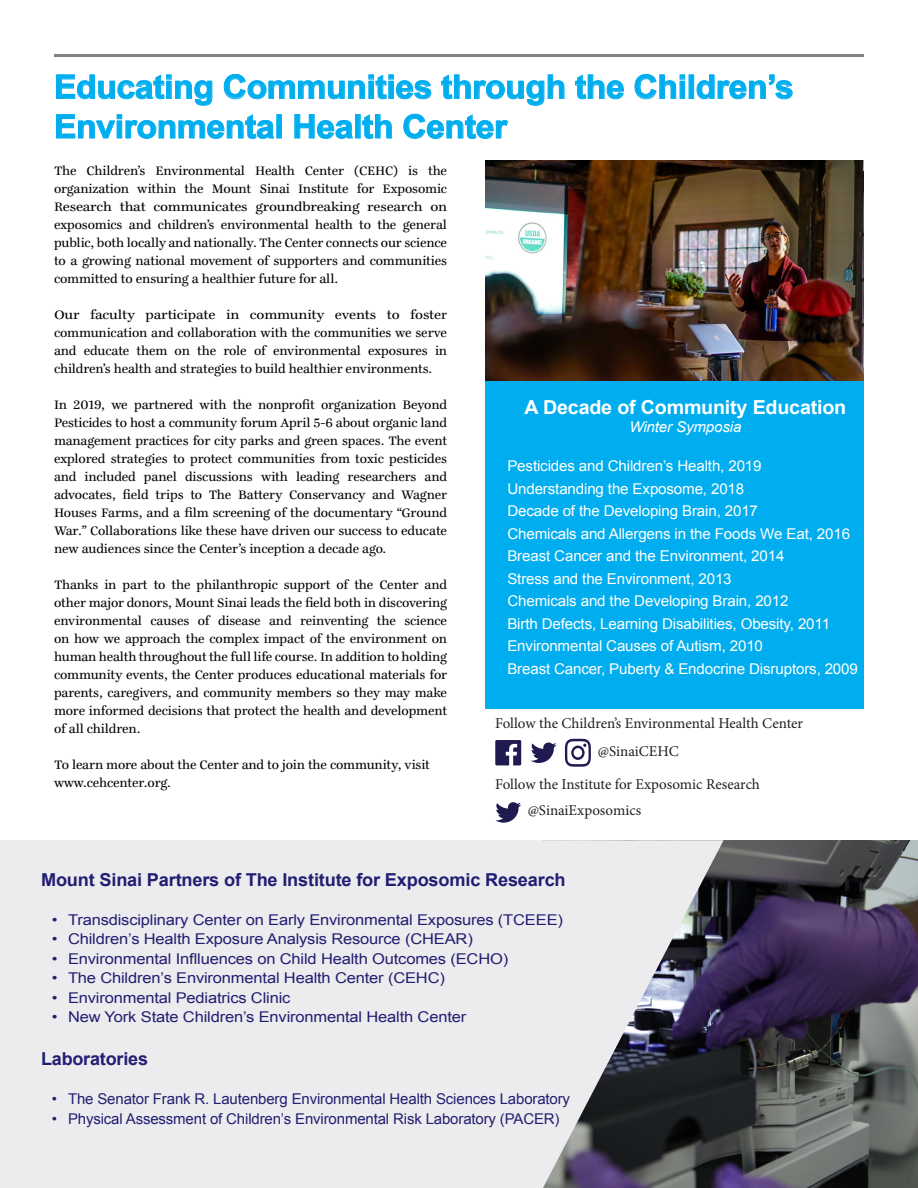
<style>
.page{position:relative;width:918px;height:1188px;background:#fff}
.page>*{position:absolute;margin:0;border:0;box-sizing:border-box;transform-origin:0 0}
.t1{font:700 32.7px "Arial";letter-spacing:-.01em;color:#00aeef}
.t2{font:700 19.35px "Arial";letter-spacing:-.01em;color:#fff}
.t3{font:700 17.85px "Arial";letter-spacing:-.01em;color:#221e72}
.t4{font:15px "Minion Pro";color:#231f20}
.t5{font:14.85px "Arial";letter-spacing:-.01em;color:#fff}
.t6{font:14.85px "Arial";letter-spacing:-.01em;color:#221e72;scale:1.11 1}
.t7{font:14.85px "Arial";letter-spacing:-.01em;color:#221e72}
.t8{font:italic 14.85px "Arial";letter-spacing:-.01em;color:#fff}
.t9{font:13.35px/18px "Ingeborg";letter-spacing:-.01em;color:#000;text-align:justify}
.t10{font:13.35px/18px "Ingeborg";letter-spacing:-.01em;color:#000;text-align:justify;scale:1.11 1}
</style>
<div class="page">
<div style="left:486px;top:380px;width:378px;height:328px;background:#00aeef"></div>
<hr style="left:54px;top:54px;width:810px;height:3px;background:#808285">
<img style="left:724px;top:840px;width:194px;height:348px">
<svg style="left:0;top:840px;width:724px;height:348px;background:#d5d5d8"></svg>
<svg style="left:56px;top:74px;width:157px;height:32px"></svg>
<svg style="left:224px;top:74px;width:208px;height:26px"></svg>
<svg style="left:441px;top:74px;width:124px;height:32px"></svg>
<svg style="left:575px;top:74px;width:49px;height:26px"></svg>
<svg style="left:634px;top:74px;width:51px;height:26px"></svg>
<div style="left:689px;top:75px;width:5px;height:24px;border:1px solid #00aeef"></div>
<svg style="left:696px;top:74px;width:97px;height:26px"></svg>
<svg style="left:56px;top:114px;width:219px;height:25px"></svg>
<div style="left:276px;top:114px;width:6px;height:24px;border:1px solid #00aeef"></div>
<svg style="left:294px;top:114px;width:59px;height:25px"></svg>
<div style="left:355px;top:114px;width:6px;height:24px;border:1px solid #00aeef"></div>
<svg style="left:362px;top:114px;width:30px;height:25px"></svg>
<svg style="left:403px;top:113px;width:106px;height:26px"></svg>
<img style="left:486px;top:160px;width:378px;height:220px">
<svg style="left:495px;top:740px;width:26px;height:25px"></svg>
<svg style="left:531px;top:743px;width:26px;height:20px"></svg>
<svg style="left:565px;top:739px;width:26px;height:28px"></svg>
<svg style="left:495px;top:802px;width:26px;height:21px"></svg>
<p class="t1" style="left:54px;top:65px;width:741px">Educating Communities through the Children’s</p>
<p class="t1" style="left:54px;top:105px;width:455px">Environmental Health Center</p>
<p class="t9" style="left:54px;top:162px;width:395px">The Children’s Environmental Health Center (CEHC) is the organization within the Mount Sinai Institute for Exposomic Research that communicates groundbreaking research on exposomics and children’s environmental health to the general public, both locally and nationally. The Center connects our science to a growing national movement of supporters and communities committed to ensuring a healthier future for all.</p>
<p class="t10" style="left:54px;top:306px;width:356px">Our faculty participate in community events to foster communication and collaboration with the communities we serve and educate them on the role of environmental exposures in children’s health and strategies to build healthier environments.</p>
<p class="t9" style="left:54px;top:396px;width:395px">In 2019, we partnered with the nonprofit organization Beyond Pesticides to host a community forum April 5-6 about organic land management practices for city parks and green spaces. The event explored strategies to protect communities from toxic pesticides and included panel discussions with leading researchers and advocates, field trips to The Battery Conservancy and Wagner Houses Farms, and a film screening of the documentary “Ground War.” Collaborations like these have driven our success to educate new audiences since the Center’s inception a decade ago.</p>
<p class="t9" style="left:54px;top:576px;width:395px">Thanks in part to the philanthropic support of the Center and other major donors, Mount Sinai leads the field both in discovering environmental causes of disease and reinventing the science on how we approach the complex impact of the environment on human health throughout the full life course. In addition to holding community events, the Center produces educational materials for parents, caregivers, and community members so they may make more informed decisions that protect the health and development of all children.</p>
<p class="t9" style="left:54px;top:756px;width:378px">To learn more about the Center and to join the community, visit www.cehcenter.org.</p>
<p class="t2" style="left:525px;top:394px;width:323px">A Decade of Community Education</p>
<p class="t8" style="left:629px;top:417px;width:114px">Winter Symposia</p>
<p class="t5" style="left:507px;top:456px;width:256px">Pesticides and Children’s Health, 2019</p>
<p class="t5" style="left:507px;top:479px;width:238px">Understanding the Exposome, 2018</p>
<p class="t5" style="left:507px;top:501px;width:252px">Decade of the Developing Brain, 2017</p>
<p class="t5" style="left:507px;top:524px;width:344px">Chemicals and Allergens in the Foods We Eat, 2016</p>
<p class="t5" style="left:507px;top:546px;width:279px">Breast Cancer and the Environment, 2014</p>
<p class="t5" style="left:507px;top:569px;width:226px">Stress and the Environment, 2013</p>
<p class="t5" style="left:507px;top:591px;width:283px">Chemicals and the Developing Brain, 2012</p>
<p class="t5" style="left:507px;top:614px;width:324px">Birth Defects, Learning Disabilities, Obesity, 2011</p>
<p class="t5" style="left:507px;top:636px;width:257px">Environmental Causes of Autism, 2010</p>
<p class="t5" style="left:507px;top:659px;width:352px">Breast Cancer, Puberty &amp; Endocrine Disruptors, 2009</p>
<p class="t4" style="left:495px;top:713px;width:310px">Follow the Children’s Environmental Health Center</p>
<p class="t4" style="left:598px;top:741px;width:82px">@SinaiCEHC</p>
<p class="t4" style="left:495px;top:774px;width:266px">Follow the Institute for Exposomic Research</p>
<p class="t4" style="left:528px;top:800px;width:115px">@SinaiExposomics</p>
<p class="t3" style="left:41px;top:867px;width:526px">Mount Sinai Partners of The Institute for Exposomic Research</p>
<p class="t6" style="left:52px;top:910px;width:462px">• Transdisciplinary Center on Early Environmental Exposures (TCEEE)</p>
<p class="t6" style="left:52px;top:929px;width:381px">• Children’s Health Exposure Analysis Resource (CHEAR)</p>
<p class="t6" style="left:52px;top:949px;width:413px">• Environmental Inflluences on Child Health Outcomes (ECHO)</p>
<p class="t6" style="left:52px;top:968px;width:356px">• The Children’s Environmental Health Center (CEHC)</p>
<p class="t6" style="left:52px;top:988px;width:216px">• Environmental Pediatrics Clinic</p>
<p class="t6" style="left:52px;top:1007px;width:375px">• New York State Children’s Environmental Health Center</p>
<p class="t3" style="left:41px;top:1047px;width:109px">Laboratories</p>
<p class="t7" style="left:52px;top:1089px;width:520px">• The Senator Frank R. Lautenberg Environmental Health Sciences Laboratory</p>
<p class="t7" style="left:52px;top:1109px;width:509px">• Physical Assessment of Children’s Environmental Risk Laboratory (PACER)</p>
</div>
